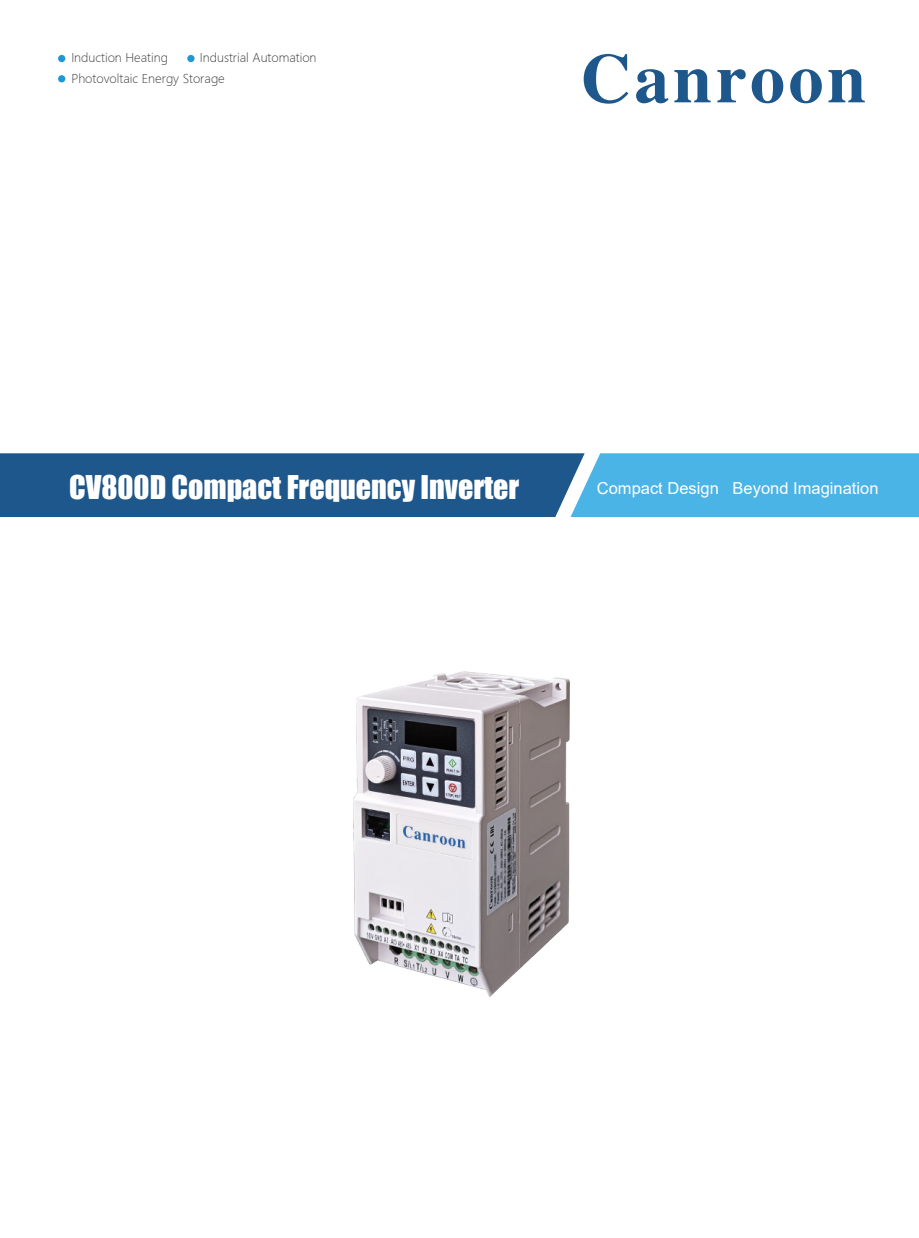
<style>
.page{position:relative;width:919px;height:1238px;background:#fff}
.page>*{position:absolute;margin:0;border:0;box-sizing:border-box;transform-origin:0 0}
.t1{font:30px "Impact";color:#fff}
.t2{font:16.5px "Arial";color:#fff}
.t3{font:300 12px/21px "Microsoft Ya Hei";color:#3e3f3f}
</style>
<div class="page">
<img style="left:353px;top:671px;width:217px;height:326px">
<svg style="left:0;top:453px;width:918px;height:64px;background:#327cae"></svg>
<svg style="left:583px;top:54px;width:281px;height:50px"></svg>
<div style="left:58px;top:75px;width:7px;height:7px;background:#2097d4;border-radius:50%"></div>
<div style="left:58px;top:55px;width:7px;height:7px;background:#2097d4;border-radius:50%"></div>
<div style="left:187px;top:55px;width:7px;height:7px;background:#2097d4;border-radius:50%"></div>
<p class="t3" style="left:71px;top:47px;width:98px">Induction Heating</p>
<p class="t3" style="left:71px;top:47px;width:247px;text-indent:129px">Industrial Automation<br>Photovoltaic Energy Storage</p>
<h1 class="t1" style="left:69px;top:463px;width:451px">CV800D Compact Frequency Inverter</h1>
<h2 class="t2" style="left:596px;top:477px;width:283px">Compact Design Beyond Imagination</h2>
</div>
